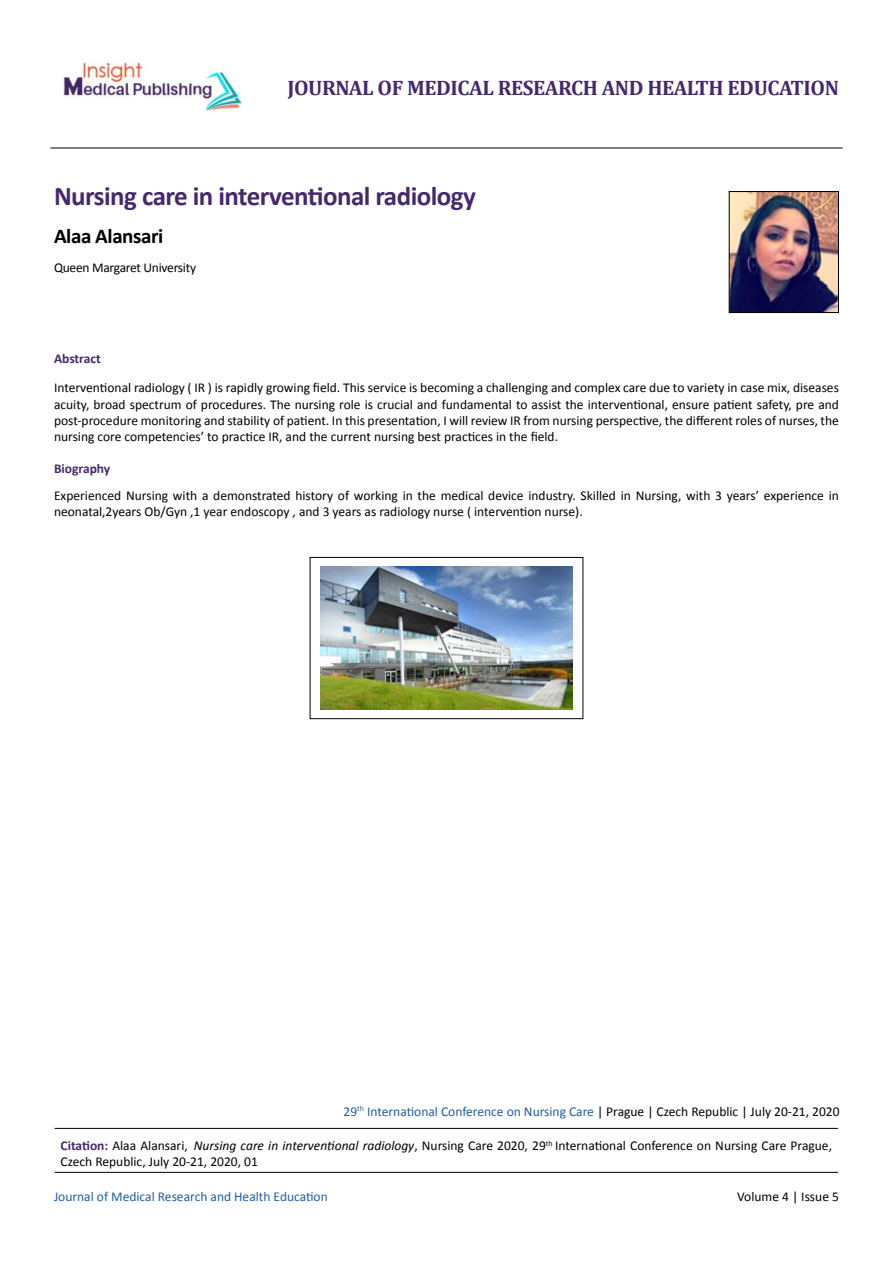
<style>
.page{position:relative;width:893px;height:1263px;background:#fff}
.page>*{position:absolute;margin:0;border:0;box-sizing:border-box;transform-origin:0 0}
.t1{font:700 27px "Calibri";letter-spacing:-.02em;color:#46296b}
.t2{font:700 21px "Cambria";letter-spacing:-.02em;color:#46296b}
.t3{font:700 21px "Calibri";letter-spacing:-.02em;color:#000}
.t4{font:13.5px/16.2px "Calibri";color:#000}
.t5{font:13.5px "Calibri";color:#215e9e}
.t6{font:13.5px "Calibri";letter-spacing:-.02em;color:#000}
.t7{font:700 13.5px "Calibri";color:#46296b}
.s1{color:#000}
.s2{font-weight:700;color:#46296b}
.s3{font-style:italic}
</style>
<div class="page">
<hr style="left:50px;top:148px;width:793px;height:1px;background:#000">
<img style="left:63px;top:62px;width:179px;height:49px">
<div style="left:310px;top:557px;width:273px;height:162px;border:1px solid #000"></div>
<img style="left:320px;top:566px;width:253px;height:144px">
<hr style="left:55px;top:1128px;width:783px;height:1px;background:#000">
<hr style="left:55px;top:1172px;width:783px;height:1px;background:#000">
<img style="left:731px;top:193px;width:106px;height:118px">
<div style="left:729px;top:191px;width:110px;height:122px;border:1px solid #000"></div>
<h2 class="t2" style="left:287px;top:73px;width:553px">JOURNAL OF MEDICAL RESEARCH AND HEALTH EDUCATION</h2>
<h1 class="t1" style="left:54px;top:179px;width:423px">Nursing care in interventional radiology</h1>
<h2 class="t3" style="left:54px;top:223px;width:111px">Alaa Alansari</h2>
<p class="t6" style="left:54px;top:259px;width:144px">Queen Margaret University</p>
<p class="t7" style="left:54px;top:350px;width:48px">Abstract</p>
<p class="t4" style="left:54px;top:380px;width:786px;text-align:justify">Interventional radiology ( IR ) is rapidly growing field. This service is becoming a challenging and complex care due to variety in case mix, diseases acuity, broad spectrum of procedures. The nursing role is crucial and fundamental to assist the interventional, ensure patient safety, pre and post-procedure monitoring and stability of patient. In this presentation, I will review IR from nursing perspective, the different roles of nurses, the nursing core competencies’ to practice IR, and the current nursing best practices in the field.</p>
<p class="t7" style="left:54px;top:460px;width:58px">Biography</p>
<p class="t4" style="left:54px;top:488px;width:786px">Experienced Nursing with a demonstrated history of working in the medical device industry. Skilled in Nursing, with 3 years’ experience in neonatal,2years Ob/Gyn ,1 year endoscopy , and 3 years as radiology nurse ( intervention nurse).</p>
<p class="t5" style="left:344px;top:1102px;width:497px">29<sup>th</sup> International Conference on Nursing Care <span class="s1">| Prague | Czech Republic | July 20-21, 2020</span></p>
<p class="t4" style="left:61px;top:1137px;width:773px"><span class="s2">Citation:</span> Alaa Alansari, <span class="s3">Nursing care in interventional radiology</span>, Nursing Care 2020, 29<sup>th</sup> International Conference on Nursing Care Prague,<br>Czech Republic, July 20-21, 2020, 01</p>
<p class="t5" style="left:54px;top:1188px;width:275px">Journal of Medical Research and Health Education</p>
<p class="t4" style="left:737px;top:1188px;width:103px">Volume 4 | Issue 5</p>
</div>
